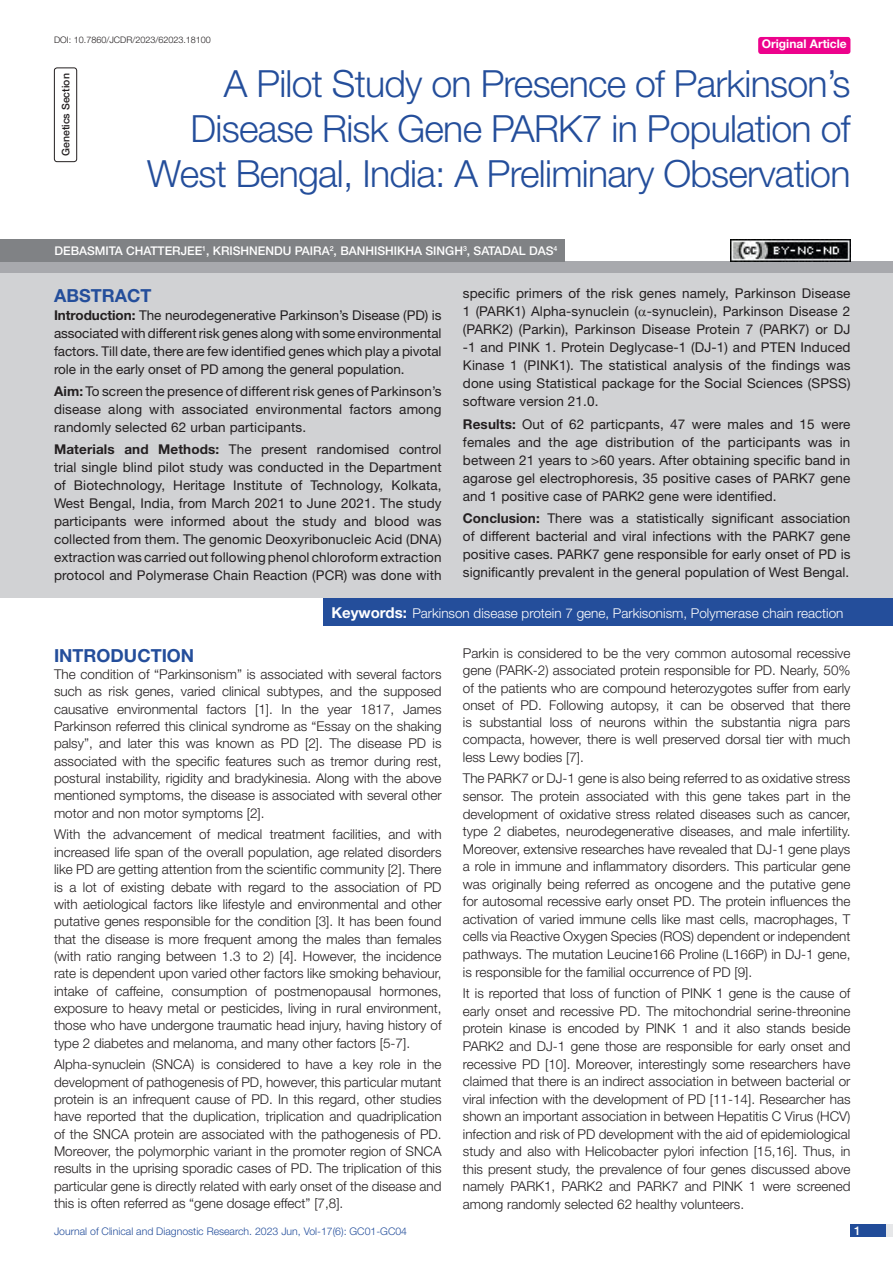
<style>
.page{position:relative;width:893px;height:1263px;background:#fff}
.page>*{position:absolute;margin:0;border:0;box-sizing:border-box;transform-origin:0 0}
.t1{font:300 37.5px/45px "Helvetica Neue";letter-spacing:-.02em;color:#244e9b;text-align:right}
.Heading{font:700 18px "Helvetica Neue";color:#244e9b}
.Abstract_head{font:700 18px "Helvetica Neue";color:#244e9b}
.Body_text{font:300 13.5px/17.4px "Helvetica Neue";color:#231f20;text-align:justify}
.Abstract_Text{font:13.5px/18px "Helvetica Neue";letter-spacing:.01em;color:#231f20;text-align:justify}
.Key_words{font:300 13.5px "Helvetica Neue";color:#fff}
.Author{font:500 12px "Helvetica Neue";color:#fff}
.t2{font:700 12px "Helvetica Neue";color:#fff}
.t3{font:300 10.5px "Helvetica Neue";color:#244e9b}
.section{font:500 10.5px "Helvetica Neue";color:#231f20}
.DOI{font:300 9px "Helvetica Neue";color:#231f20}
.s1{font-weight:700}
.s2{font-weight:700;font-size:15px}
</style>
<div class="page">
<div style="left:850px;top:1224px;width:43px;height:13px;background:#e6e7e9"></div>
<div style="left:850px;top:1224px;width:35px;height:13px;background:#214c99"></div>
<div style="left:758px;top:37px;width:92px;height:17px;background:#ed028c;border-radius:3px"></div>
<div style="left:54px;top:68px;width:23px;height:94px;border:1px solid #231f20;border-radius:3px"></div>
<div style="left:0;top:262px;width:893px;height:12px;background:#a8a9ad"></div>
<div style="left:0;top:239px;width:564px;height:23px;background:#808285"></div>
<div style="left:0;top:274px;width:893px;height:324px;background:#d1d2d4"></div>
<div style="left:323px;top:598px;width:570px;height:28px;background:#244e9b"></div>
<img style="left:730px;top:239px;width:120px;height:23px">
<p class="DOI" style="left:54px;top:35px;width:158px">DOI: 10.7860/JCDR/2023/62023.18100</p>
<p class="t2" style="left:762px;top:37px;width:87px">Original Article</p>
<p class="section" style="left:60px;top:156px;width:84px;rotate:-90deg">GENETICS SECTION</p>
<p class="t1" style="left:147px;top:60px;width:705px">A Pilot Study on Presence of Parkinson’s<br>Disease Risk Gene PARK7 in Population of<br>West Bengal, India: A Preliminary Observation</p>
<p class="Author" style="left:54px;top:244px;width:505px">DEBASMITA CHATTERJEE<sup>1</sup>, KRISHNENDU PAIRA<sup>2</sup>, BANHISHIKHA SINGH<sup>3</sup>, SATADAL DAS<sup>4</sup></p>
<p class="Abstract_head" style="left:54px;top:284px;width:99px">ABSTRACT</p>
<p class="Abstract_Text" style="left:54px;top:306px;width:389px"><span class="s1">Introduction:</span> The neurodegenerative Parkinson’s Disease (PD) is associated with different risk genes along with some environmental factors. Till date, there are few identified genes which play a pivotal role in the early onset of PD among the general population.</p>
<p class="Abstract_Text" style="left:54px;top:382px;width:389px"><span class="s1">Aim:</span> To screen the presence of different risk genes of Parkinson’s disease along with associated environmental factors among randomly selected 62 urban participants.</p>
<p class="Abstract_Text" style="left:54px;top:440px;width:389px"><span class="s1">Materials and Methods:</span> The present randomised control trial single blind pilot study was conducted in the Department of Biotechnology, Heritage Institute of Technology, Kolkata, West Bengal, India, from March 2021 to June 2021. The study participants were informed about the study and blood was collected from them. The genomic Deoxyribonucleic Acid (DNA) extraction was carried out following phenol chloroform extraction protocol and Polymerase Chain Reaction (PCR) was done with</p>
<p class="Abstract_Text" style="left:463px;top:284px;width:389px">specific primers of the risk genes namely, Parkinson Disease 1 (PARK1) Alpha-synuclein ( -synuclein), Parkinson Disease 2 (PARK2) (Parkin), Parkinson Disease Protein 7 (PARK7) or DJ -1 and PINK 1. Protein Deglycase-1 (DJ-1) and PTEN Induced Kinase 1 (PINK1). The statistical analysis of the findings was done using Statistical package for the Social Sciences (SPSS) software version 21.0.</p>
<p class="Abstract_Text" style="left:463px;top:415px;width:389px"><span class="s1">Results:</span> Out of 62 particpants, 47 were males and 15 were females and the age distribution of the participants was in between 21 years to &gt;60 years. After obtaining specific band in agarose gel electrophoresis, 35 positive cases of PARK7 gene and 1 positive case of PARK2 gene were identified.</p>
<p class="Abstract_Text" style="left:463px;top:509px;width:389px"><span class="s1">Conclusion:</span> There was a statistically significant association of different bacterial and viral infections with the PARK7 gene positive cases. PARK7 gene responsible for early onset of PD is significantly prevalent in the general population of West Bengal.</p>
<p class="Key_words" style="left:331px;top:605px;width:514px"><span class="s2">Keywords:</span> Parkinson disease protein 7 gene, Parkisonism, Polymerase chain reaction</p>
<p class="Heading" style="left:54px;top:644px;width:142px">INTRODUCTION</p>
<p class="Body_text" style="left:54px;top:665px;width:389px">The condition of “Parkinsonism” is associated with several factors such as risk genes, varied clinical subtypes, and the supposed causative environmental factors [1]. In the year 1817, James Parkinson referred this clinical syndrome as “Essay on the shaking palsy”, and later this was known as PD [2]. The disease PD is associated with the specific features such as tremor during rest, postural instability, rigidity and bradykinesia. Along with the above mentioned symptoms, the disease is associated with several other motor and non motor symptoms [2].</p>
<p class="Body_text" style="left:54px;top:826px;width:389px">With the advancement of medical treatment facilities, and with increased life span of the overall population, age related disorders like PD are getting attention from the scientific community [2]. There is a lot of existing debate with regard to the association of PD with aetiological factors like lifestyle and environmental and other putative genes responsible for the condition [3]. It has been found that the disease is more frequent among the males than females (with ratio ranging between 1.3 to 2) [4]. However, the incidence rate is dependent upon varied other factors like smoking behaviour, intake of caffeine, consumption of postmenopausal hormones, exposure to heavy metal or pesticides, living in rural environment, those who have undergone traumatic head injury, having history of type 2 diabetes and melanoma, and many other factors [5-7].</p>
<p class="Body_text" style="left:54px;top:1055px;width:389px">Alpha-synuclein (SNCA) is considered to have a key role in the development of pathogenesis of PD, however, this particular mutant protein is an infrequent cause of PD. In this regard, other studies have reported that the duplication, triplication and quadriplication of the SNCA protein are associated with the pathogenesis of PD.<br>Moreover, the polymorphic variant in the promoter region of SNCA results in the uprising sporadic cases of PD. The triplication of this particular gene is directly related with early onset of the disease and this is often referred as “gene dosage effect” [7,8].</p>
<p class="Body_text" style="left:463px;top:644px;width:389px">Parkin is considered to be the very common autosomal recessive gene (PARK-2) associated protein responsible for PD. Nearly, 50% of the patients who are compound heterozygotes suffer from early onset of PD. Following autopsy, it can be observed that there is substantial loss of neurons within the substantia nigra pars compacta, however, there is well preserved dorsal tier with much less Lewy bodies [7].</p>
<p class="Body_text" style="left:463px;top:770px;width:389px">The PARK7 or DJ-1 gene is also being referred to as oxidative stress sensor. The protein associated with this gene takes part in the development of oxidative stress related diseases such as cancer, type 2 diabetes, neurodegenerative diseases, and male infertility.<br>Moreover, extensive researches have revealed that DJ-1 gene plays a role in immune and inflammatory disorders. This particular gene was originally being referred as oncogene and the putative gene for autosomal recessive early onset PD. The protein influences the activation of varied immune cells like mast cells, macrophages, T cells via Reactive Oxygen Species (ROS) dependent or independent pathways. The mutation Leucine166 Proline (L166P) in DJ-1 gene, is responsible for the familial occurrence of PD [9].</p>
<p class="Body_text" style="left:463px;top:984px;width:389px">It is reported that loss of function of PINK 1 gene is the cause of early onset and recessive PD. The mitochondrial serine-threonine protein kinase is encoded by PINK 1 and it also stands beside PARK2 and DJ-1 gene those are responsible for early onset and recessive PD [10]. Moreover, interestingly some researchers have claimed that there is an indirect association in between bacterial or viral infection with the development of PD [11-14]. Researcher has shown an important association in between Hepatitis C Virus (HCV) infection and risk of PD development with the aid of epidemiological study and also with Helicobacter pylori infection [15,16]. Thus, in this present study, the prevalence of four genes discussed above namely PARK1, PARK2 and PARK7 and PINK 1 were screened among randomly selected 62 healthy volunteers.</p>
<p class="t3" style="left:54px;top:1225px;width:355px">Journal of Clinical and Diagnostic Research. 2023 Jun, Vol-17(6): GC01-GC04</p>
<p class="Author" style="left:854px;top:1223px;width:8px">1</p>
</div>
